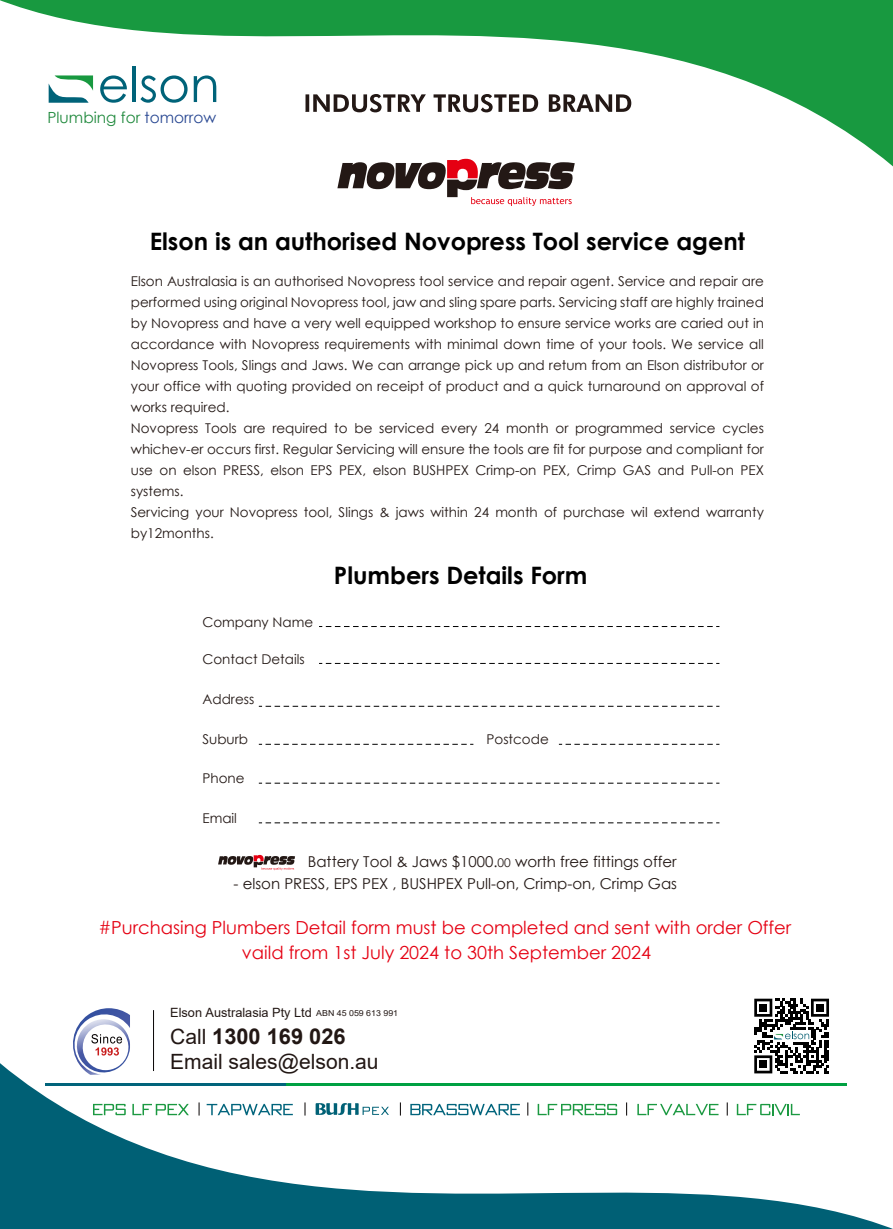
<style>
.page{position:relative;width:893px;height:1229px;background:#fff}
.page>*{position:absolute;margin:0;border:0;box-sizing:border-box;transform-origin:0 0}
.t1{font:700 24px "Century Gothic";color:#000}
.t2{font:700 21.75px "Arial";color:#221714}
.t3{font:21px "Arial";color:#221714}
.t4{font:18px/24.3px "Century Gothic";color:#e50012;text-align:center}
.t5{font:15.3px "Century Gothic";color:#218a3e}
.t6{font:15px "Century Gothic";color:#231815}
.t7{font:13.5px/21px "Century Gothic";color:#231815}
.t8{font:12.75px "Arial";color:#221714}
.s1{color:#2a4993}
.s2{font-size:12px}
.s3{font-size:8.25px}
.s4{font-weight:400;font-size:21px}
</style>
<div class="page">
<svg style="left:0;top:1063px;width:893px;height:166px"></svg>
<div style="left:749px;top:993px;width:85px;height:85px;background:#fff"></div>
<svg style="left:754px;top:998px;width:75px;height:75px"></svg>
<hr style="left:153px;top:1010px;width:1px;height:61px;background:#080505">
<svg style="left:68px;top:1008px;width:64px;height:68px"></svg>
<svg style="left:218px;top:855px;width:77px;height:15px"></svg>
<svg style="left:0;top:0;width:893px;height:206px"></svg>
<svg style="left:319px;top:626px;width:400px;height:1px"></svg>
<svg style="left:319px;top:663px;width:400px;height:1px"></svg>
<svg style="left:259px;top:744px;width:214px;height:1px"></svg>
<svg style="left:559px;top:744px;width:160px;height:1px"></svg>
<svg style="left:259px;top:706px;width:460px;height:1px"></svg>
<svg style="left:259px;top:783px;width:460px;height:1px"></svg>
<svg style="left:259px;top:822px;width:460px;height:1px"></svg>
<p class="t5" style="left:47px;top:106px;width:170px">Plumbing for <span class="s1">tomorrow</span></p>
<h1 class="t1" style="left:150px;top:223px;width:597px">Elson is an authorised Novopress Tool service agent</h1>
<p class="t7" style="left:131px;top:271px;width:635px">Elson Australasia is an authorised Novopress tool service and repair agent. Service and repair are performed using original Novopress tool, jaw and sling spare parts. Servicing staff are highly trained by Novopress and have a very well equipped workshop to ensure service works are caried out in accordance with Novopress requirements with minimal down time of your tools. We service all Novopress Tools, Slings and Jaws. We can arrange pick up and retum from an Elson distributor or your office with quoting provided on receipt of product and a quick turnaround on approval of works required.<br>Novopress Tools are required to be serviced every 24 month or programmed service cycles whichev-er occurs first. Regular Servicing will ensure the tools are fit for purpose and compliant for use on elson PRESS, elson EPS PEX, elson BUSHPEX Crimp-on PEX, Crimp GAS and Pull-on PEX systems.<br>Servicing your Novopress tool, Slings &amp; jaws within 24 month of purchase wil extend warranty by12months.</p>
<h1 class="t1" style="left:334px;top:557px;width:255px">Plumbers Details Form</h1>
<p class="t7" style="left:202px;top:611px;width:112px">Company Name</p>
<p class="t7" style="left:202px;top:648px;width:104px">Contact Details</p>
<p class="t7" style="left:202px;top:688px;width:53px">Address</p>
<p class="t7" style="left:202px;top:728px;width:47px">Suburb</p>
<p class="t7" style="left:486px;top:729px;width:64px">Postcode</p>
<p class="t7" style="left:202px;top:767px;width:44px">Phone</p>
<p class="t7" style="left:202px;top:807px;width:36px">Email</p>
<p class="t6" style="left:308px;top:851px;width:370px">Battery Tool &amp; Jaws $1000.<span class="s2">00</span> worth free fittings offer</p>
<p class="t6" style="left:234px;top:873px;width:445px">- elson PRESS, EPS PEX , BUSHPEX Pull-on, Crimp-on, Crimp Gas</p>
<h3 class="t4" style="left:98px;top:915px;width:694px">#Purchasing Plumbers Detail form must be completed and sent with order Offer vaild from 1st July 2024 to 30th September 2024</h3>
<p class="t8" style="left:170px;top:1003px;width:229px">Elson Australasia Pty Ltd <span class="s3">ABN 45 059 613 991</span></p>
<h3 class="t3" style="left:170px;top:1047px;width:210px">Email sales@elson.au</h3>
<h2 class="t2" style="left:170px;top:1021px;width:177px"><span class="s4">Call</span> 1300 169 026</h2>
</div>
